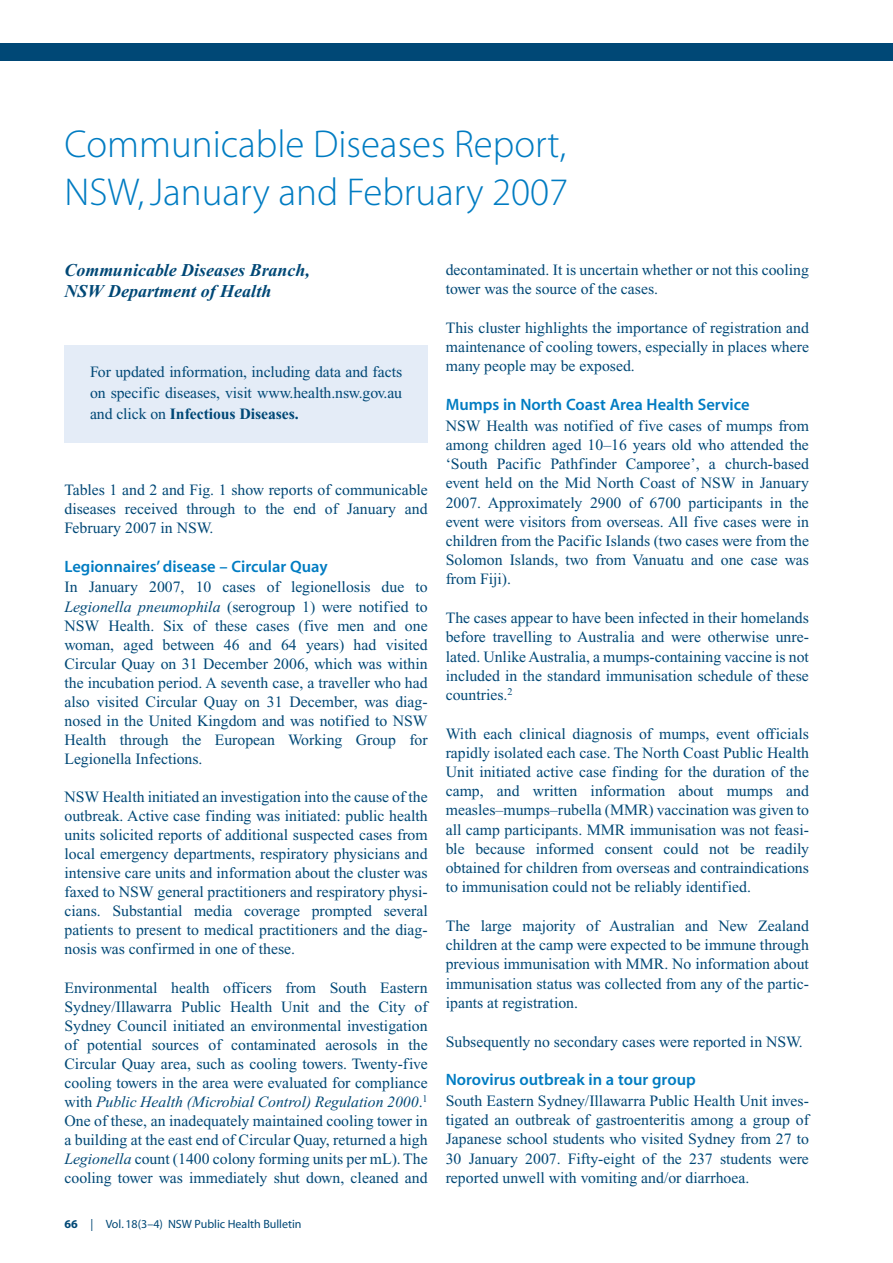
<style>
.page{position:relative;width:893px;height:1263px;background:#fff}
.page>*{position:absolute;margin:0;border:0;box-sizing:border-box;transform-origin:0 0}
.t1{font:39px/48px "Myriad MM 215 600";color:#007cc2}
.t2{font:italic 700 18px/21px "Times";color:#004876}
.t3{font:16.5px "Myriad MM 565 600";color:#007cc2}
.t4{font:15.75px/19.2px "Times";color:#004876;text-align:justify}
.t5{font:12px "Myriad MM 400 600";color:#004876}
.s1{font-weight:700}
.s2{font-style:italic}
.s3{font-family:"Myriad MM 700 600"}
</style>
<div class="page">
<div style="left:0;top:44px;width:892px;height:17px;background:#004876"></div>
<div style="left:64px;top:345px;width:364px;height:97px;background:#e4ecf7"></div>
<h1 class="t1" style="left:64px;top:123px;width:505px">Communicable Diseases Report,<br>NSW, January and February 2007</h1>
<p class="t2" style="left:64px;top:262px;width:247px">Communicable Diseases Branch,<br>NSW Department of Health</p>
<p class="t4" style="left:90px;top:363px;width:314px;line-height:21px">For updated information, including data and facts on specific diseases, visit www.health.nsw.gov.au and click on <span class="s1">Infectious Diseases.</span></p>
<p class="t4" style="left:64px;top:482px;width:365px">Tables 1 and 2 and Fig. 1 show reports of communicable diseases received through to the end of January and February 2007 in NSW.</p>
<p class="t3" style="left:64px;top:560px;width:264px">Legionnaires’ disease – Circular Quay</p>
<p class="t4" style="left:64px;top:579px;width:365px">In January 2007, 10 cases of legionellosis due to <span class="s2">Legionella pneumophila</span> (serogroup 1) were notified to NSW Health. Six of these cases (five men and one woman, aged between 46 and 64 years) had visited Circular Quay on 31 December 2006, which was within the incubation period. A seventh case, a traveller who had also visited Circular Quay on 31 December, was diag&shy;nosed in the United Kingdom and was notified to NSW Health through the European Working Group for Legionella Infections.</p>
<p class="t4" style="left:64px;top:789px;width:365px">NSW Health initiated an investigation into the cause of the outbreak. Active case finding was initiated: public health units solicited reports of additional suspected cases from local emergency departments, respiratory physicians and intensive care units and information about the cluster was faxed to NSW general practitioners and respiratory physi&shy;cians. Substantial media coverage prompted several patients to present to medical practitioners and the diag&shy;nosis was confirmed in one of these.</p>
<p class="t4" style="left:64px;top:979px;width:365px">Environmental health officers from South Eastern Sydney/Illawarra Public Health Unit and the City of Sydney Council initiated an environmental investigation of potential sources of contaminated aerosols in the Circular Quay area, such as cooling towers. Twenty-five cooling towers in the area were evaluated for compliance with <span class="s2">Public Health (Microbial Control) Regulation 2000</span>.<sup>1<br></sup>One of these, an inadequately maintained cooling tower in a building at the east end of Circular Quay, returned a high <span class="s2">Legionella</span> count (1400 colony forming units per mL). The cooling tower was immediately shut down, cleaned and</p>
<p class="t5" style="left:64px;top:1219px;width:238px"><span class="s3">66</span> | Vol. 18(3–4) NSW Public Health Bulletin</p>
<p class="t4" style="left:445px;top:262px;width:365px">decontaminated. It is uncertain whether or not this cooling tower was the source of the cases.</p>
<p class="t4" style="left:445px;top:319px;width:365px">This cluster highlights the importance of registration and maintenance of cooling towers, especially in places where many people may be exposed.</p>
<p class="t3" style="left:446px;top:398px;width:305px">Mumps in North Coast Area Health Service</p>
<p class="t4" style="left:446px;top:417px;width:365px">NSW Health was notified of five cases of mumps from among children aged 10–16 years old who attended the ‘South Pacific Pathfinder Camporee’, a church-based event held on the Mid North Coast of NSW in January 2007. Approximately 2900 of 6700 participants in the event were visitors from overseas. All five cases were in children from the Pacific Islands (two cases were from the Solomon Islands, two from Vanuatu and one case was from Fiji).</p>
<p class="t4" style="left:446px;top:610px;width:365px">The cases appear to have been infected in their homelands before travelling to Australia and were otherwise unre&shy;lated. Unlike Australia, a mumps-containing vaccine is not included in the standard immunisation schedule of these countries.<sup>2</sup></p>
<p class="t4" style="left:446px;top:725px;width:365px">With each clinical diagnosis of mumps, event officials rapidly isolated each case. The North Coast Public Health Unit initiated active case finding for the duration of the camp, and written information about mumps and measles–mumps–rubella (MMR) vaccination was given to all camp participants. MMR immunisation was not feasi&shy;ble because informed consent could not be readily obtained for children from overseas and contraindications to immunisation could not be reliably identified.</p>
<p class="t4" style="left:446px;top:918px;width:365px">The large majority of Australian and New Zealand children at the camp were expected to be immune through previous immunisation with MMR. No information about immunisation status was collected from any of the partic&shy;ipants at registration.</p>
<p class="t4" style="left:446px;top:1033px;width:358px">Subsequently no secondary cases were reported in NSW.</p>
<p class="t3" style="left:446px;top:1074px;width:251px">Norovirus outbreak in a tour group</p>
<p class="t4" style="left:446px;top:1093px;width:365px">South Eastern Sydney/Illawarra Public Health Unit inves&shy;tigated an outbreak of gastroenteritis among a group of Japanese school students who visited Sydney from 27 to 30 January 2007. Fifty-eight of the 237 students were reported unwell with vomiting and/or diarrhoea.</p>
</div>
